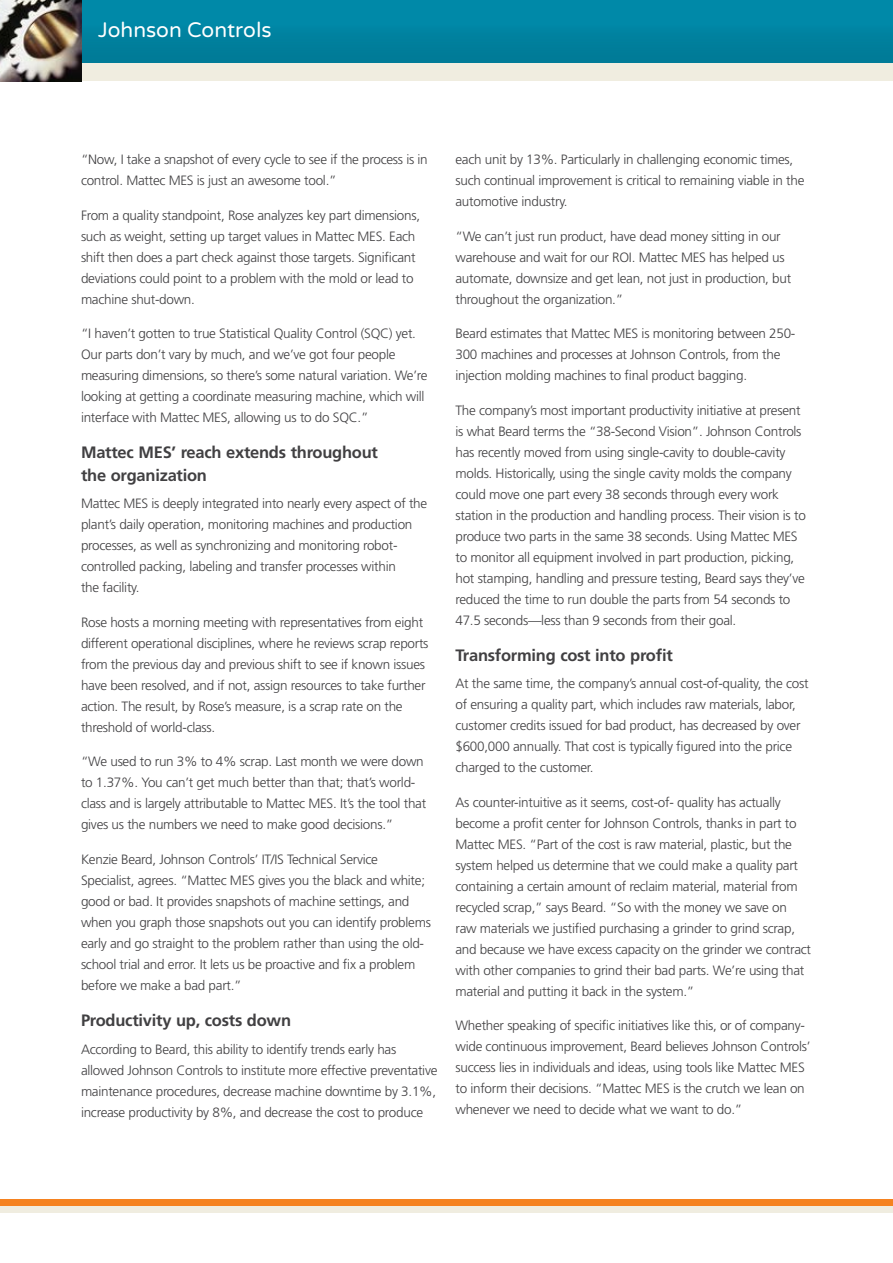
<style>
.page{position:relative;width:893px;height:1263px;background:#fff}
.page>*{position:absolute;margin:0;border:0;box-sizing:border-box;transform-origin:0 0}
.t1{font:21px "Varela Round";color:#fff}
.Body_Subtitle{font:700 16.5px/22.5px "Frutiger LT Std";letter-spacing:-.015em;color:#414042}
.Body_Copy{font:300 13.5px/21px "Frutiger LT Std";letter-spacing:-.02em;color:#414042}
</style>
<div class="page">
<div style="left:0;top:0;width:893px;height:63px;background:#0084a2"></div>
<div style="left:0;top:63px;width:893px;height:18px;background:#f0ede0"></div>
<div style="left:0;top:1199px;width:893px;height:7px;background:#f58220"></div>
<div style="left:0;top:1206px;width:893px;height:7px;background:#f0ede0"></div>
<img style="left:0;top:0;width:81px;height:81px">
<h1 class="t1" style="left:98px;top:18px;width:175px">Johnson Controls</h1>
<p class="Body_Copy" style="left:81px;top:149px;width:348px">“Now, I take a snapshot of every cycle to see if the process is in control. Mattec MES is just an awesome tool.”</p>
<p class="Body_Copy" style="left:81px;top:205px;width:341px">From a quality standpoint, Rose analyzes key part dimensions, such as weight, setting up target values in Mattec MES. Each shift then does a part check against those targets. Significant deviations could point to a problem with the mold or lead to machine shut-down.</p>
<p class="Body_Copy" style="left:81px;top:323px;width:348px">“I haven’t gotten to true Statistical Quality Control (SQC) yet.<br>Our parts don’t vary by much, and we’ve got four people measuring dimensions, so there’s some natural variation. We’re looking at getting a coordinate measuring machine, which will interface with Mattec MES, allowing us to do SQC.”</p>
<p class="Body_Subtitle" style="left:81px;top:441px;width:298px">Mattec MES’ reach extends throughout the organization</p>
<p class="Body_Copy" style="left:81px;top:493px;width:348px">Mattec MES is deeply integrated into nearly every aspect of the plant’s daily operation, monitoring machines and production processes, as well as synchronizing and monitoring robot&shy;controlled packing, labeling and transfer processes within<br>the facility.</p>
<p class="Body_Copy" style="left:81px;top:612px;width:349px">Rose hosts a morning meeting with representatives from eight different operational disciplines, where he reviews scrap reports from the previous day and previous shift to see if known issues have been resolved, and if not, assign resources to take further action. The result, by Rose’s measure, is a scrap rate on the threshold of world-class.</p>
<p class="Body_Copy" style="left:81px;top:751px;width:347px">“We used to run 3% to 4% scrap. Last month we were down to 1.37%. You can’t get much better than that; that’s world&shy;class and is largely attributable to Mattec MES. It’s the tool that gives us the numbers we need to make good decisions.”</p>
<p class="Body_Copy" style="left:81px;top:849px;width:351px">Kenzie Beard, Johnson Controls’ IT/IS Technical Service Specialist, agrees. “Mattec MES gives you the black and white; good or bad. It provides snapshots of machine settings, and when you graph those snapshots out you can identify problems early and go straight to the problem rather than using the old&shy;school trial and error. It lets us be proactive and fix a problem before we make a bad part.”</p>
<p class="Body_Subtitle" style="left:81px;top:1009px;width:212px">Productivity up, costs down</p>
<p class="Body_Copy" style="left:81px;top:1039px;width:358px">According to Beard, this ability to identify trends early has allowed Johnson Controls to institute more effective preventative maintenance procedures, decrease machine downtime by 3.1%, increase productivity by 8%, and decrease the cost to produce</p>
<p class="Body_Copy" style="left:455px;top:149px;width:350px">each unit by 13%. Particularly in challenging economic times, such continual improvement is critical to remaining viable in the automotive industry.</p>
<p class="Body_Copy" style="left:455px;top:226px;width:337px">“We can’t just run product, have dead money sitting in our warehouse and wait for our ROI. Mattec MES has helped us automate, downsize and get lean, not just in production, but throughout the organization.”</p>
<p class="Body_Copy" style="left:455px;top:323px;width:341px">Beard estimates that Mattec MES is monitoring between 250-<br>300 machines and processes at Johnson Controls, from the injection molding machines to final product bagging.</p>
<p class="Body_Copy" style="left:455px;top:400px;width:352px">The company’s most important productivity initiative at present is what Beard terms the “38-Second Vision”. Johnson Controls has recently moved from using single-cavity to double-cavity molds. Historically, using the single cavity molds the company could move one part every 38 seconds through every work station in the production and handling process. Their vision is to produce two parts in the same 38 seconds. Using Mattec MES to monitor all equipment involved in part production, picking, hot stamping, handling and pressure testing, Beard says they’ve reduced the time to run double the parts from 54 seconds to 47.5 seconds—less than 9 seconds from their goal.</p>
<p class="Body_Subtitle" style="left:455px;top:644px;width:219px">Transforming cost into profit</p>
<p class="Body_Copy" style="left:455px;top:673px;width:355px">At the same time, the company’s annual cost-of-quality, the cost of ensuring a quality part, which includes raw materials, labor, customer credits issued for bad product, has decreased by over $600,000 annually. That cost is typically figured into the price charged to the customer.</p>
<p class="Body_Copy" style="left:455px;top:792px;width:357px">As counter-intuitive as it seems, cost-of- quality has actually become a profit center for Johnson Controls, thanks in part to Mattec MES. “Part of the cost is raw material, plastic, but the system helped us determine that we could make a quality part containing a certain amount of reclaim material, material from recycled scrap,” says Beard. “So with the money we save on raw materials we justified purchasing a grinder to grind scrap, and because we have excess capacity on the grinder we contract with other companies to grind their bad parts. We’re using that material and putting it back in the system.”</p>
<p class="Body_Copy" style="left:455px;top:1015px;width:357px">Whether speaking of specific initiatives like this, or of company&shy;wide continuous improvement, Beard believes Johnson Controls’ success lies in individuals and ideas, using tools like Mattec MES to inform their decisions. “Mattec MES is the crutch we lean on whenever we need to decide what we want to do.”</p>
</div>
